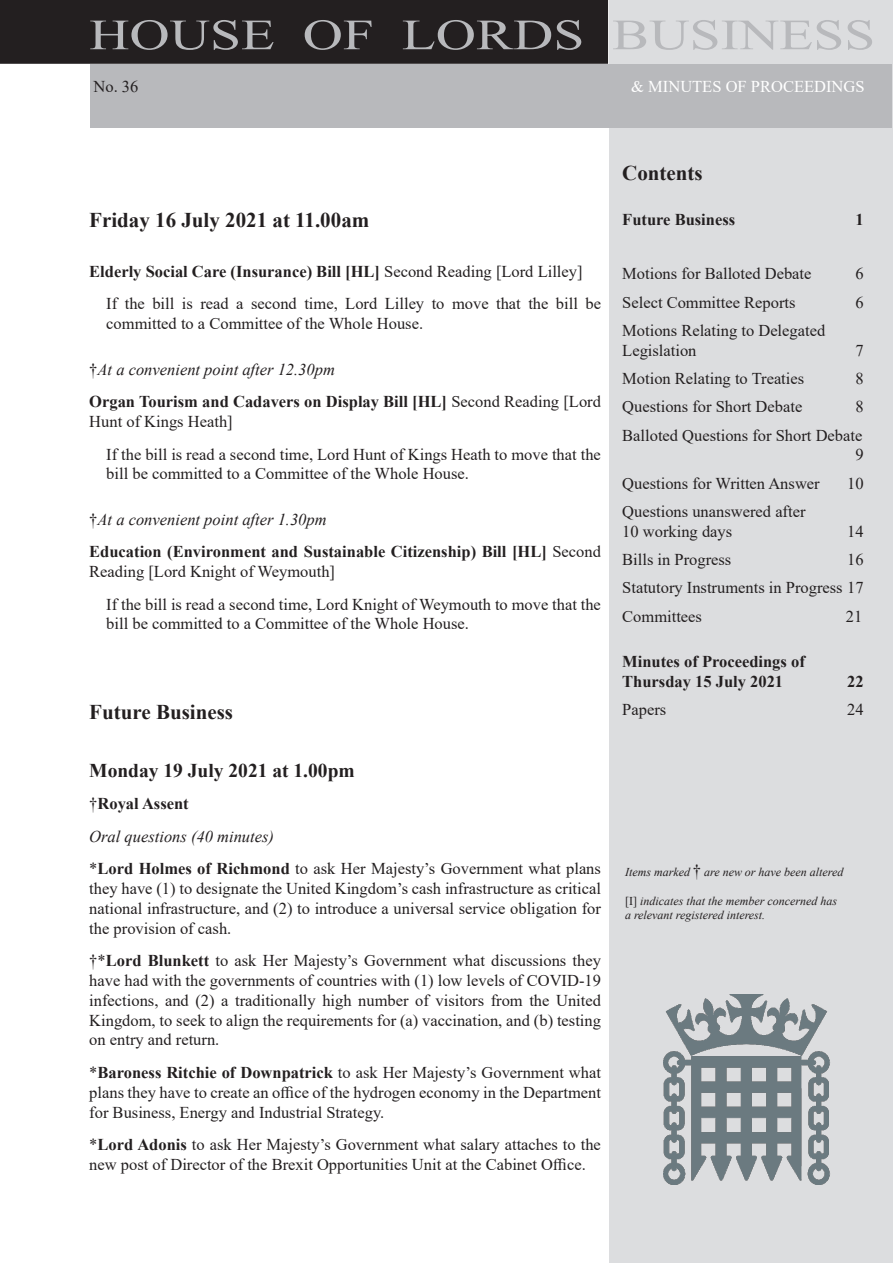
<style>
.page{position:relative;width:893px;height:1263px;background:#fff}
.page>*{position:absolute;margin:0;border:0;box-sizing:border-box;transform-origin:0 0}
.t1{font:43.2px "Times New Roman";color:#b8b9bc;scale:1.29 1}
.OPDate{font:700 21px "Times New Roman";color:#231f20}
.ContentsHeadingBoldR{font:700 21px "Times New Roman";color:#231f20}
.FBDate{font:700 19.5px "Times New Roman";color:#231f20}
.OrderPaperEntryDispl{font:16.5px/19.8px "Times New Roman";color:#231f20}
.OrderPaperEntryDispl-2{font:700 16.5px/19.8px "Times New Roman";color:#231f20}
.OrderPaperEntryDispl-3{font:italic 16.5px "Times New Roman";color:#231f20}
.t2{font:16.5px "Times New Roman";color:#fff}
.t3{font:italic 12px/14.4px "Times New Roman";color:#231f20}
.s1{font-weight:400}
.s2{font-style:normal}
.s3{font-weight:700}
.s4{font-style:normal;font-size:16.5px}
</style>
<div class="page">
<div style="left:1px;top:1px;width:606px;height:62px;background:#231f20"></div>
<div style="left:0;top:0;width:608px;height:64px;border:2px solid #231f20"></div>
<div style="left:609px;top:1px;width:283px;height:1262px;background:#dcdddf"></div>
<div style="left:90px;top:65px;width:801px;height:63px;background:#b8b9bc"></div>
<img style="left:664px;top:994px;width:166px;height:190px">
<h1 class="t1" style="left:89px;top:4px;width:611px">HOUSE OF LORDS BUSINESS</h1>
<p class="OrderPaperEntryDispl" style="left:94px;top:76px;width:46px">No. 36</p>
<p class="t2" style="left:631px;top:75px;width:235px">&amp; MINUTES OF PROCEEDINGS</p>
<p class="OPDate" style="left:89px;top:205px;width:282px">Friday 16 July 2021 at 11.00am</p>
<p class="OrderPaperEntryDispl-2" style="left:89px;top:261px;width:495px">Elderly Social Care (Insurance) Bill [HL] <span class="s1">Second Reading [Lord Lilley]</span></p>
<p class="OrderPaperEntryDispl" style="left:106px;top:293px;width:496px">If the bill is read a second time, Lord Lilley to move that the bill be committed to a Committee of the Whole House.</p>
<p class="OrderPaperEntryDispl-3" style="left:89px;top:358px;width:247px"><span class="s2">†</span>At a convenient point after 12.30pm</p>
<p class="OrderPaperEntryDispl-2" style="left:89px;top:391px;width:513px">Organ Tourism and Cadavers on Display Bill [HL] <span class="s1">Second Reading [Lord<br>Hunt of Kings Heath]</span></p>
<p class="OrderPaperEntryDispl" style="left:106px;top:444px;width:496px">If the bill is read a second time, Lord Hunt of Kings Heath to move that the bill be committed to a Committee of the Whole House.</p>
<p class="OrderPaperEntryDispl-3" style="left:89px;top:508px;width:239px"><span class="s2">†</span>At a convenient point after 1.30pm</p>
<p class="OrderPaperEntryDispl-2" style="left:89px;top:541px;width:513px">Education (Environment and Sustainable Citizenship) Bill [HL] <span class="s1">Second<br>Reading [Lord Knight of Weymouth]</span></p>
<p class="OrderPaperEntryDispl" style="left:106px;top:594px;width:496px">If the bill is read a second time, Lord Knight of Weymouth to move that the bill be committed to a Committee of the Whole House.</p>
<p class="ContentsHeadingBoldR" style="left:89px;top:696px;width:145px">Future Business</p>
<p class="FBDate" style="left:89px;top:756px;width:267px">Monday 19 July 2021 at 1.00pm</p>
<p class="OrderPaperEntryDispl-2" style="left:89px;top:793px;width:101px"><span class="s1">†</span>Royal Assent</p>
<p class="OrderPaperEntryDispl-3" style="left:89px;top:825px;width:186px">Oral questions (40 minutes)</p>
<p class="OrderPaperEntryDispl" style="left:89px;top:858px;width:513px;text-align:justify">*<span class="s3">Lord Holmes of Richmond</span> to ask Her Majesty’s Government what plans they have (1) to designate the United Kingdom’s cash infrastructure as critical national infrastructure, and (2) to introduce a universal service obligation for the provision of cash.</p>
<p class="OrderPaperEntryDispl" style="left:89px;top:950px;width:513px;text-align:justify">†*<span class="s3">Lord Blunkett</span> to ask Her Majesty’s Government what discussions they have had with the governments of countries with (1) low levels of COVID-19 infections, and (2) a traditionally high number of visitors from the United Kingdom, to seek to align the requirements for (a) vaccination, and (b) testing on entry and return.</p>
<p class="OrderPaperEntryDispl" style="left:89px;top:1062px;width:513px;text-align:justify">*<span class="s3">Baroness Ritchie of Downpatrick</span> to ask Her Majesty’s Government what plans they have to create an office of the hydrogen economy in the Department for Business, Energy and Industrial Strategy.</p>
<p class="OrderPaperEntryDispl" style="left:89px;top:1134px;width:513px">*<span class="s3">Lord Adonis</span> to ask Her Majesty’s Government what salary attaches to the new post of Director of the Brexit Opportunities Unit at the Cabinet Office.</p>
<p class="OPDate" style="left:622px;top:158px;width:82px">Contents</p>
<p class="OrderPaperEntryDispl-2" style="left:622px;top:209px;width:114px">Future Business</p>
<p class="OrderPaperEntryDispl-2" style="left:855px;top:209px;width:10px">1</p>
<p class="OrderPaperEntryDispl" style="left:622px;top:263px;width:191px">Motions for Balloted Debate</p>
<p class="OrderPaperEntryDispl" style="left:855px;top:263px;width:10px">6</p>
<p class="OrderPaperEntryDispl" style="left:622px;top:292px;width:175px">Select Committee Reports</p>
<p class="OrderPaperEntryDispl" style="left:855px;top:292px;width:10px">6</p>
<p class="OrderPaperEntryDispl" style="left:622px;top:320px;width:205px">Motions Relating to Delegated<br>Legislation</p>
<p class="OrderPaperEntryDispl" style="left:855px;top:340px;width:10px">7</p>
<p class="OrderPaperEntryDispl" style="left:622px;top:368px;width:183px">Motion Relating to Treaties</p>
<p class="OrderPaperEntryDispl" style="left:855px;top:368px;width:10px">8</p>
<p class="OrderPaperEntryDispl" style="left:622px;top:396px;width:182px">Questions for Short Debate</p>
<p class="OrderPaperEntryDispl" style="left:855px;top:396px;width:10px">8</p>
<p class="OrderPaperEntryDispl" style="left:622px;top:425px;width:243px;text-align:right">Balloted Questions for Short Debate<br>9</p>
<p class="OrderPaperEntryDispl" style="left:622px;top:473px;width:199px">Questions for Written Answer</p>
<p class="OrderPaperEntryDispl" style="left:847px;top:473px;width:18px">10</p>
<p class="OrderPaperEntryDispl" style="left:622px;top:501px;width:185px">Questions unanswered after<br>10 working days</p>
<p class="OrderPaperEntryDispl" style="left:847px;top:521px;width:18px">14</p>
<p class="OrderPaperEntryDispl" style="left:622px;top:549px;width:111px">Bills in Progress</p>
<p class="OrderPaperEntryDispl" style="left:847px;top:549px;width:18px">16</p>
<p class="OrderPaperEntryDispl" style="left:622px;top:577px;width:243px">Statutory Instruments in Progress 17</p>
<p class="OrderPaperEntryDispl" style="left:622px;top:606px;width:81px">Committees</p>
<p class="OrderPaperEntryDispl" style="left:846px;top:606px;width:18px">21</p>
<p class="OrderPaperEntryDispl-2" style="left:622px;top:651px;width:184px">Minutes of Proceedings of<br>Thursday 15 July 2021</p>
<p class="OrderPaperEntryDispl-2" style="left:847px;top:671px;width:18px">22</p>
<p class="OrderPaperEntryDispl" style="left:622px;top:699px;width:45px">Papers</p>
<p class="OrderPaperEntryDispl" style="left:847px;top:699px;width:18px">24</p>
<p class="t3" style="left:625px;top:864px;width:220px">Items marked <span class="s4">†</span> are new or have been altered</p>
<p class="t3" style="left:625px;top:893px;width:213px"><span class="s2">[I]</span> indicates that the member concerned has a relevant registered interest.</p>
</div>
